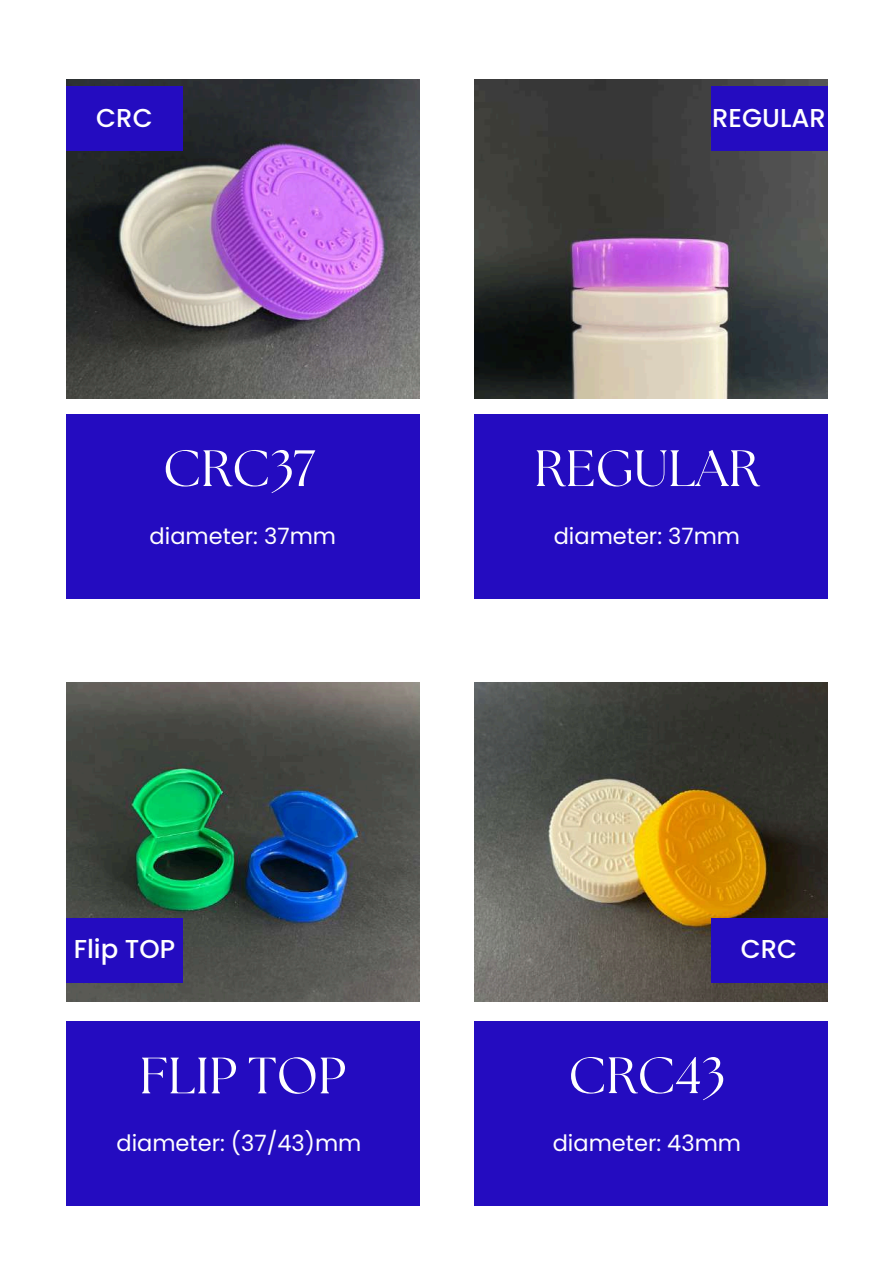
<style>
.page{position:relative;width:894px;height:1264px;background:#fff}
.page>*{position:absolute;margin:0;border:0;box-sizing:border-box;transform-origin:0 0}
.t1{font:51px "The Seasons";color:#fff}
.t2{font:500 25.8px "Poppins";color:#fff}
.t3{font:22.5px "Poppins";color:#fff}
</style>
<div class="page">
<img style="left:66px;top:79px;width:353px;height:319px">
<div style="left:66px;top:414px;width:353px;height:185px;background:#240cc0"></div>
<img style="left:474px;top:79px;width:353px;height:319px">
<div style="left:474px;top:414px;width:353px;height:185px;background:#240cc0"></div>
<img style="left:66px;top:682px;width:353px;height:319px">
<div style="left:66px;top:1021px;width:353px;height:185px;background:#240cc0"></div>
<img style="left:474px;top:682px;width:352px;height:319px">
<div style="left:474px;top:1021px;width:353px;height:185px;background:#240cc0"></div>
<div style="left:66px;top:87px;width:117px;height:64px;background:#240cc0"></div>
<div style="left:710px;top:87px;width:117px;height:64px;background:#240cc0"></div>
<div style="left:66px;top:918px;width:117px;height:64px;background:#240cc0"></div>
<div style="left:710px;top:918px;width:117px;height:64px;background:#240cc0"></div>
<p class="t2" style="left:96px;top:100px;width:58px">CRC</p>
<p class="t2" style="left:712px;top:100px;width:115px">REGULAR</p>
<h1 class="t1" style="left:163px;top:445px;width:153px">CRC37</h1>
<p class="t3" style="left:149px;top:521px;width:188px">diameter: 37mm</p>
<h1 class="t1" style="left:534px;top:445px;width:227px">REGULAR</h1>
<p class="t3" style="left:553px;top:521px;width:188px">diameter: 37mm</p>
<p class="t2" style="left:74px;top:931px;width:103px">Flip TOP</p>
<p class="t2" style="left:740px;top:931px;width:58px">CRC</p>
<h1 class="t1" style="left:139px;top:1052px;width:208px">FLIP TOP</h1>
<p class="t3" style="left:116px;top:1127px;width:246px">diameter: (37/43)mm</p>
<h1 class="t1" style="left:568px;top:1052px;width:158px">CRC43</h1>
<p class="t3" style="left:552px;top:1127px;width:190px">diameter: 43mm</p>
</div>
